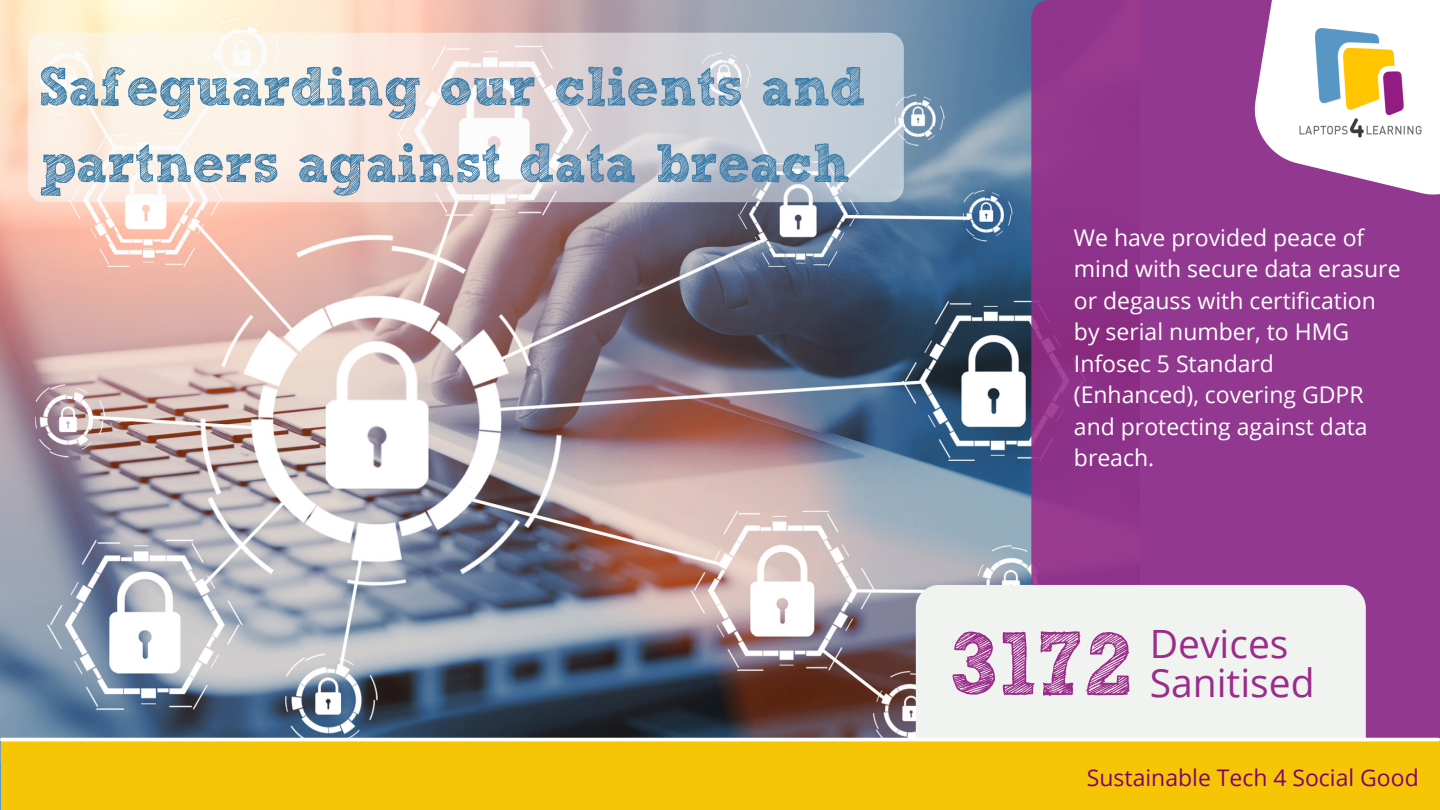
<style>
.page{position:relative;width:1440px;height:810px;background:#fff}
.page>*{position:absolute;margin:0;border:0;box-sizing:border-box;transform-origin:0 0}
.t1{font:90.2px "Sketch Rockwell";color:#9a2c8a}
.t2{font:55px/76.5px "Sketch Rockwell";letter-spacing:-.01em;color:#3c7eaa}
.t3{font:39px "Open Sans";color:#9a2c8a}
.t4{font:23px/31.5px "Open Sans";color:#fff}
.t5{font:23px "Open Sans";color:#7e0570}
</style>
<div class="page">
<img style="left:0;top:0;width:1031px;height:761px">
<svg style="left:1031px;top:0;width:409px;height:738px;background:#91368e"></svg>
<svg style="left:1245px;top:0;width:195px;height:203px"></svg>
<img style="left:1275px;top:12px;width:165px;height:138px">
<svg style="left:28px;top:33px;width:876px;height:169px;background:#e6e0de"></svg>
<div style="left:916px;top:585px;width:450px;height:175px;background:#f1f3f0;border-radius:23px"></div>
<div style="left:1px;top:738px;width:1439px;height:72px;background:#f6c505"></div>
<hr style="left:2px;top:738px;width:1436px;height:3px;background:#fff">
<p class="t2" style="left:39px;top:54px;width:829px">Safeguarding our clients and partners against data breach</p>
<p class="t4" style="left:1074px;top:221px;width:328px">We have provided peace of mind with secure data erasure or degauss with certification by serial number, to HMG<br>Infosec 5 Standard (Enhanced), covering GDPR and protecting against data breach.</p>
<p class="t1" style="left:950px;top:627px;width:185px">3172</p>
<p class="t3" style="left:1150px;top:616px;width:140px">Devices</p>
<p class="t3" style="left:1150px;top:655px;width:166px">Sanitised</p>
<p class="t5" style="left:1087px;top:761px;width:333px">Sustainable Tech 4 Social Good</p>
</div>
